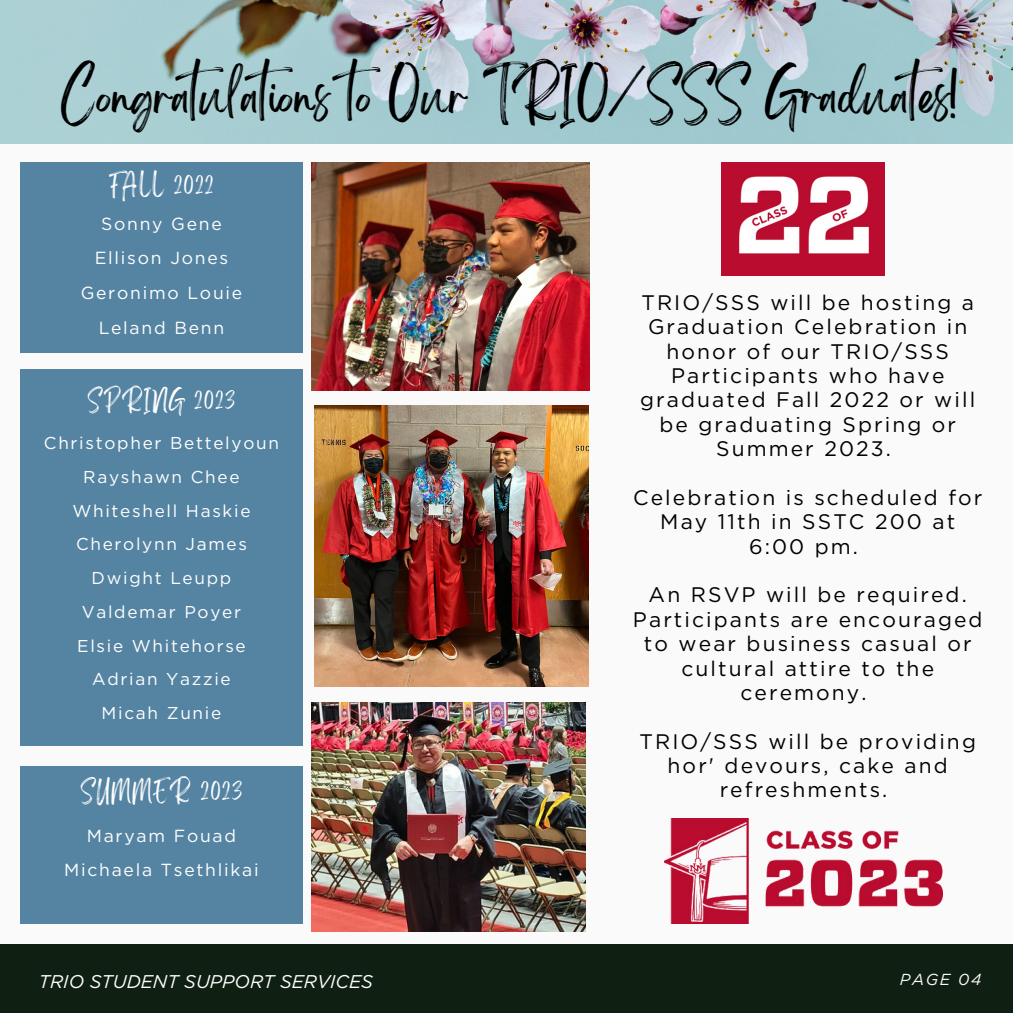
<style>
.page{position:relative;width:1013px;height:1013px;background:#fff}
.page>*{position:absolute;margin:0;border:0;box-sizing:border-box;transform-origin:0 0}
.t1{font:41.12px "Brightwall";color:#000}
.t2{font:21px/24.4px "Gotham";letter-spacing:.1em;color:#000;text-align:center}
.t3{font:italic 18.38px "Gotham";color:#fff}
.t4{font:17.5px/34.8px "Gotham";letter-spacing:.1em;color:#fff;text-align:center}
.t5{font:17.5px "Brightwall";letter-spacing:.1em;color:#fff}
.t6{font:17.12px/33.8px "Gotham";letter-spacing:.1em;color:#fff;text-align:center}
.t7{font:17.12px "Brightwall";letter-spacing:.1em;color:#fff}
.t8{font:italic 15.88px "Gotham";letter-spacing:.1em;color:#fafafa}
</style>
<div class="page">
<div style="left:0;top:0;width:1012px;height:1012px;background:#fafafa"></div>
<img style="left:0;top:0;width:1012px;height:143px">
<div style="left:0;top:944px;width:1012px;height:68px;background:#0f2013"></div>
<div style="left:20px;top:162px;width:283px;height:191px;background:#5584a2"></div>
<div style="left:20px;top:368px;width:283px;height:378px;background:#5584a2"></div>
<div style="left:20px;top:766px;width:283px;height:157px;background:#5584a2"></div>
<img style="left:312px;top:162px;width:277px;height:228px">
<img style="left:315px;top:405px;width:273px;height:281px">
<img style="left:312px;top:702px;width:273px;height:229px">
<img style="left:664px;top:818px;width:278px;height:105px">
<img style="left:721px;top:162px;width:163px;height:114px">
<h1 class="t1" style="left:61px;top:81px;width:900px">Congratulations to Our TRIO/SSS Graduates!</h1>
<p class="t5" style="left:109px;top:179px;width:106px">FALL 2022</p>
<p class="t4" style="left:81px;top:206px;width:163px">Sonny Gene<br>Ellison Jones<br>Geronimo Louie<br>Leland Benn</p>
<p class="t7" style="left:88px;top:395px;width:149px">SPRING 2023</p>
<p class="t6" style="left:44px;top:426px;width:236px">Christopher Bettelyoun<br>Rayshawn Chee<br>Whiteshell Haskie<br>Cherolynn James<br>Dwight Leupp<br>Valdemar Poyer<br>Elsie Whitehorse<br>Adrian Yazzie<br>Micah Zunie</p>
<p class="t5" style="left:81px;top:785px;width:163px">SUMMER 2023</p>
<p class="t4" style="left:64px;top:817px;width:196px">Maryam Fouad<br>Michaela Tsethlikai</p>
<p class="t2" style="left:640px;top:290px;width:336px">TRIO/SSS will be hosting a<br>Graduation Celebration in honor of our TRIO/SSS<br>Participants who have graduated Fall 2022 or will be graduating Spring or<br>Summer 2023.</p>
<p class="t2" style="left:633px;top:485px;width:351px">Celebration is scheduled for<br>May 11th in SSTC 200 at<br>6:00 pm.</p>
<p class="t2" style="left:633px;top:582px;width:351px">An RSVP will be required.<br>Participants are encouraged to wear business casual or cultural attire to the ceremony.</p>
<p class="t2" style="left:639px;top:729px;width:338px">TRIO/SSS will be providing hor' devours, cake and refreshments.</p>
<p class="t3" style="left:39px;top:970px;width:335px">TRIO STUDENT SUPPORT SERVICES</p>
<p class="t8" style="left:899px;top:969px;width:83px">PAGE 04</p>
</div>
